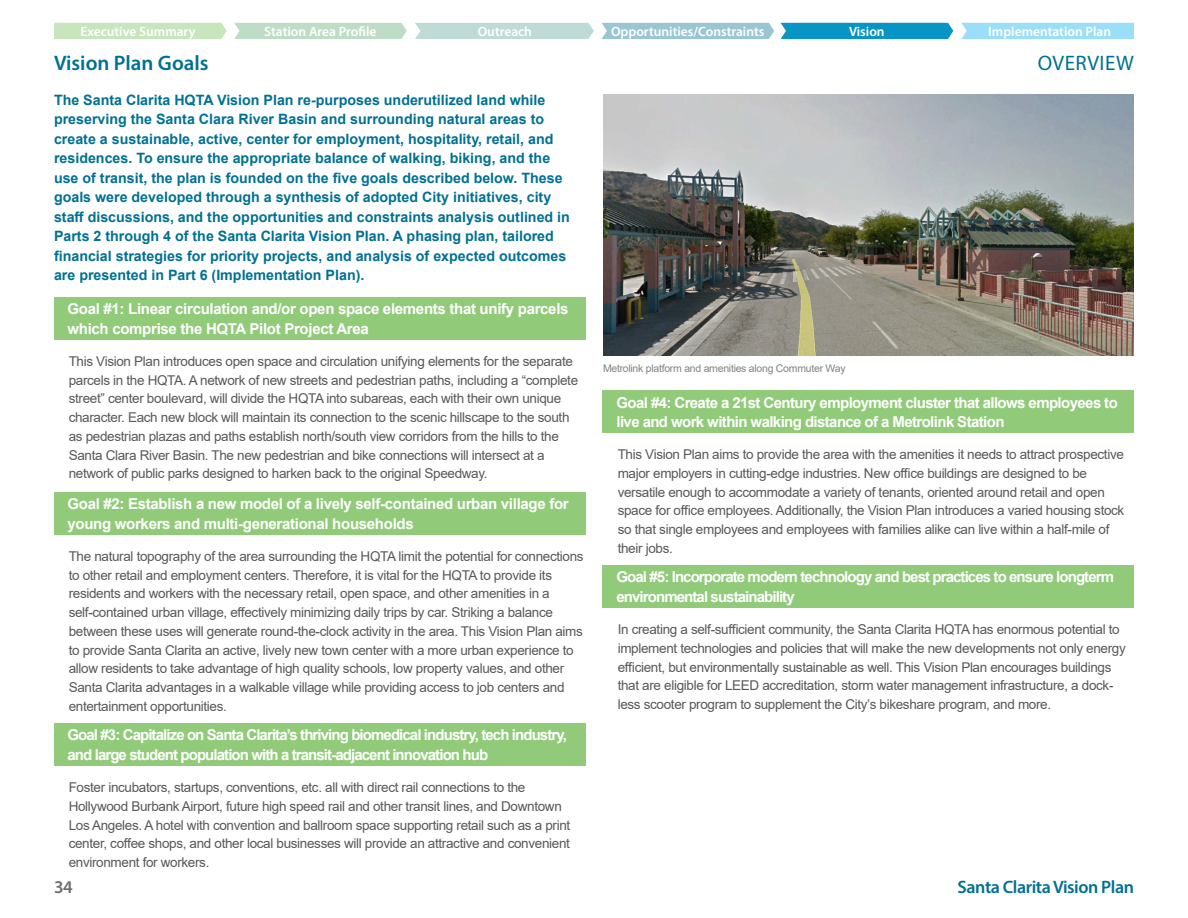
<style>
.page{position:relative;width:1188px;height:918px;background:#fff}
.page>*{position:absolute;margin:0;border:0;box-sizing:border-box;transform-origin:0 0}
.Heading_1{font:600 21px "Myriad Pro";color:#007192}
.Heading_2{font:21px "Myriad Pro";letter-spacing:.02em;color:#007192}
.t1{font:600 18px "Myriad Pro";letter-spacing:-.025em;color:#007192}
.t2{font:600 18px "Myriad Pro";color:#6c6d70}
.Paragraph_Heading_2{font:700 15px/19.5px "Arial";letter-spacing:-.06em;color:#fff}
.Paragraph_Heading_2-2{font:700 15px/19.5px "Arial";letter-spacing:-.02em;color:#fff}
.Paragraph_Heading_2-3{font:700 15px/19.5px "Arial";letter-spacing:-.04em;color:#fff}
.Paragraph_Heading_1{font:700 14.25px/19.5px "Arial";color:#007192}
.Paragraph{font:13.5px/18.8px "Arial";letter-spacing:-.025em;color:#57585a}
.t3{font:600 13.5px "Myriad Pro";color:#fff}
.t4{font:10.5px "Arial";letter-spacing:-.025em;color:#808285}
</style>
<div class="page">
<div style="left:415px;top:23px;width:179px;height:16px;background:#bfdad7"></div>
<div style="left:602px;top:23px;width:172px;height:16px;background:#9ac6d3"></div>
<div style="left:961px;top:23px;width:173px;height:16px;background:#9adef8"></div>
<div style="left:234px;top:23px;width:173px;height:16px;background:#bfddc6"></div>
<div style="left:54px;top:23px;width:173px;height:16px;background:#c8e5bd"></div>
<div style="left:781px;top:23px;width:172px;height:16px;background:#0895c5"></div>
<img style="left:603px;top:94px;width:531px;height:261px">
<div style="left:54px;top:297px;width:531px;height:43px;background:#91cb7a"></div>
<div style="left:54px;top:492px;width:531px;height:43px;background:#91cb7a"></div>
<div style="left:603px;top:390px;width:531px;height:43px;background:#91cb7a"></div>
<div style="left:54px;top:723px;width:531px;height:43px;background:#91cb7a"></div>
<div style="left:603px;top:565px;width:531px;height:43px;background:#91cb7a"></div>
<p class="t3" style="left:80px;top:23px;width:117px">Executive Summary</p>
<p class="t3" style="left:264px;top:23px;width:114px">Station Area Profile</p>
<p class="t3" style="left:478px;top:23px;width:56px">Outreach</p>
<p class="t3" style="left:611px;top:23px;width:155px">Opportunities/Constraints</p>
<p class="t3" style="left:849px;top:23px;width:37px">Vision</p>
<p class="t3" style="left:988px;top:23px;width:124px">Implementation Plan</p>
<p class="Heading_1" style="left:54px;top:49px;width:156px">Vision Plan Goals</p>
<p class="Paragraph_Heading_1" style="left:54px;top:90px;width:517px">The Santa Clarita HQTA Vision Plan re-purposes underutilized land while preserving the Santa Clara River Basin and surrounding natural areas to create a sustainable, active, center for employment, hospitality, retail, and residences. To ensure the appropriate balance of walking, biking, and the use of transit, the plan is founded on the five goals described below. These goals were developed through a synthesis of adopted City initiatives, city staff discussions, and the opportunities and constraints analysis outlined in Parts 2 through 4 of the Santa Clarita Vision Plan. A phasing plan, tailored financial strategies for priority projects, and analysis of expected outcomes are presented in Part 6 (Implementation Plan).</p>
<p class="Heading_2" style="left:1038px;top:50px;width:98px">OVERVIEW</p>
<p class="Paragraph_Heading_2-2" style="left:68px;top:299px;width:503px">Goal #1: Linear circulation and/or open space elements that unify parcels which comprise the HQTA Pilot Project Area</p>
<p class="Paragraph" style="left:69px;top:352px;width:511px">This Vision Plan introduces open space and circulation unifying elements for the separate parcels in the HQTA. A network of new streets and pedestrian paths, including a “complete street” center boulevard, will divide the HQTA into subareas, each with their own unique character. Each new block will maintain its connection to the scenic hillscape to the south as pedestrian plazas and paths establish north/south view corridors from the hills to the Santa Clara River Basin. The new pedestrian and bike connections will intersect at a network of public parks designed to harken back to the original Speedway.</p>
<p class="Paragraph_Heading_2-2" style="left:68px;top:494px;width:503px">Goal #2: Establish a new model of a lively self-contained urban village for young workers and multi-generational households</p>
<p class="Paragraph" style="left:69px;top:547px;width:516px">The natural topography of the area surrounding the HQTA limit the potential for connections to other retail and employment centers. Therefore, it is vital for the HQTA to provide its residents and workers with the necessary retail, open space, and other amenities in a self-contained urban village, effectively minimizing daily trips by car. Striking a balance between these uses will generate round-the-clock activity in the area. This Vision Plan aims to provide Santa Clarita an active, lively new town center with a more urban experience to allow residents to take advantage of high quality schools, low property values, and other Santa Clarita advantages in a walkable village while providing access to job centers and entertainment opportunities.</p>
<p class="Paragraph_Heading_2" style="left:68px;top:726px;width:501px">Goal #3: Capitalize on Santa Clarita’s thriving biomedical industry, tech industry, and large student population with a transit-adjacent innovation hub</p>
<p class="Paragraph" style="left:69px;top:778px;width:503px">Foster incubators, startups, conventions, etc. all with direct rail connections to the Hollywood Burbank Airport, future high speed rail and other transit lines, and Downtown Los Angeles. A hotel with convention and ballroom space supporting retail such as a print center, coffee shops, and other local businesses will provide an attractive and convenient environment for workers.</p>
<p class="t4" style="left:603px;top:361px;width:244px">Metrolink platform and amenities along Commuter Way</p>
<p class="Paragraph_Heading_2-3" style="left:616px;top:393px;width:503px">Goal #4: Create a 21st Century employment cluster that allows employees to live and work within walking distance of a Metrolink Station</p>
<p class="Paragraph" style="left:618px;top:445px;width:508px">This Vision Plan aims to provide the area with the amenities it needs to attract prospective major employers in cutting-edge industries. New office buildings are designed to be versatile enough to accommodate a variety of tenants, oriented around retail and open space for office employees. Additionally, the Vision Plan introduces a varied housing stock so that single employees and employees with families alike can live within a half-mile of their jobs.</p>
<p class="Paragraph_Heading_2" style="left:616px;top:568px;width:499px">Goal #5: Incorporate modern technology and best practices to ensure longterm environmental sustainability</p>
<p class="Paragraph" style="left:618px;top:620px;width:510px">In creating a self-sufficient community, the Santa Clarita HQTA has enormous potential to implement technologies and policies that will make the new developments not only energy efficient, but environmentally sustainable as well. This Vision Plan encourages buildings that are eligible for LEED accreditation, storm water management infrastructure, a dock&shy;less scooter program to supplement the City’s bikeshare program, and more.</p>
<h2 class="t2" style="left:54px;top:875px;width:20px">34</h2>
<h2 class="t1" style="left:958px;top:875px;width:178px">Santa Clarita Vision Plan</h2>
</div>
